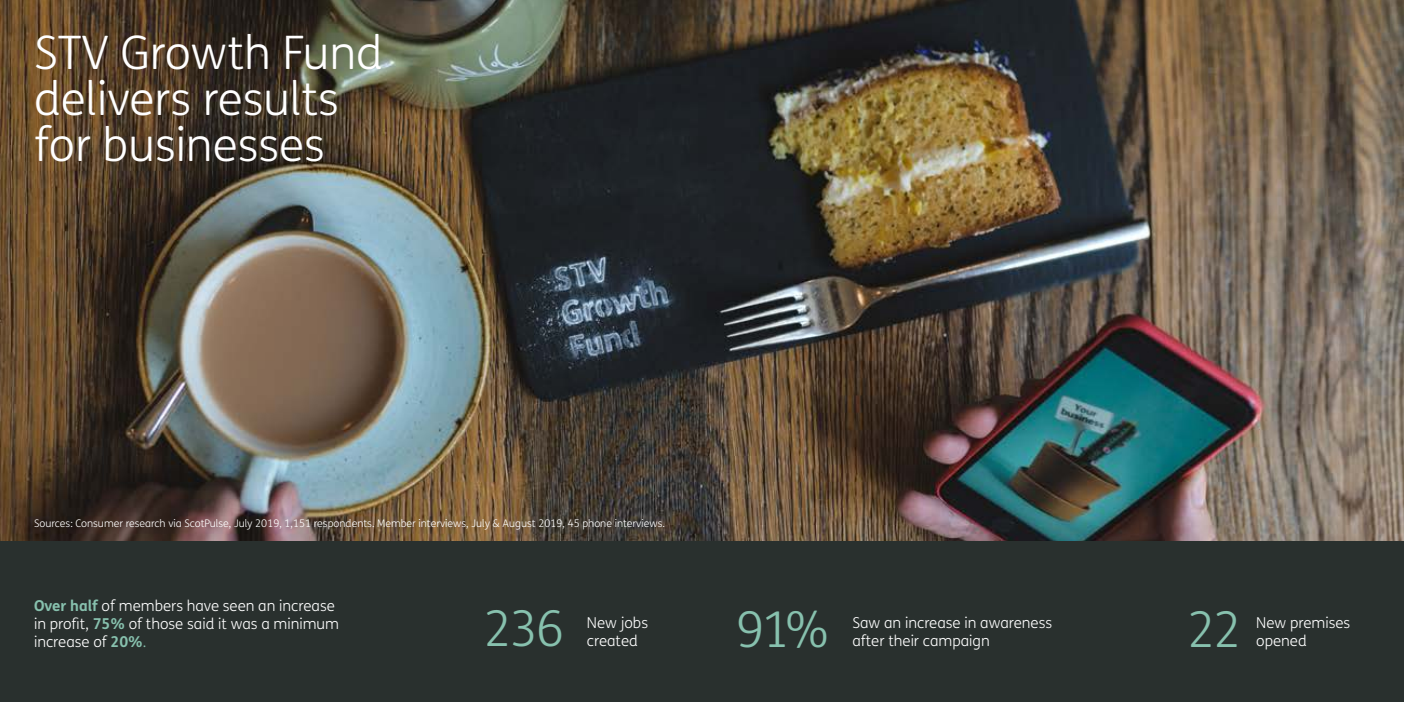
<style>
.page{position:relative;width:1404px;height:702px;background:#fff}
.page>*{position:absolute;margin:0;border:0;box-sizing:border-box;transform-origin:0 0}
.t1{font:300 49.35px "FS Me";letter-spacing:-.045em;color:#87c1ae}
.t2{font:300 46.2px/46.2px "FS Me";color:#fff}
.t3{font:300 15px/18px "FS Me";color:#fff}
.t4{font:300 10.5px "FS Me";color:#fff}
.s1{font-weight:700;color:#87c1ae}
.s2{color:#87c1ae}
</style>
<div class="page">
<img style="left:0;top:0;width:1403px;height:541px">
<div style="left:0;top:541px;width:1403px;height:161px;background:#29302e"></div>
<p class="t2" style="left:34px;top:28px;width:350px">STV Growth Fund delivers results for businesses</p>
<p class="t4" style="left:34px;top:516px;width:632px">Sources: Consumer research via ScotPulse, July 2019, 1,151 respondents. Member interviews, July &amp; August 2019, 45 phone interviews.</p>
<p class="t3" style="left:34px;top:596px;width:306px"><span class="s1">Over half</span> of members have seen an increase in profit, <span class="s1">75%</span> of those said it was a minimum increase of <span class="s1">20%</span><span class="s2">.</span></p>
<p class="t1" style="left:483px;top:595px;width:82px">236</p>
<p class="t1" style="left:736px;top:595px;width:94px">91%</p>
<p class="t3" style="left:1255px;top:613px;width:96px">New premises opened</p>
<p class="t3" style="left:587px;top:613px;width:63px">New jobs created</p>
<p class="t1" style="left:1187px;top:595px;width:56px">22</p>
<p class="t3" style="left:852px;top:613px;width:201px">Saw an increase in awareness after their campaign</p>
</div>
